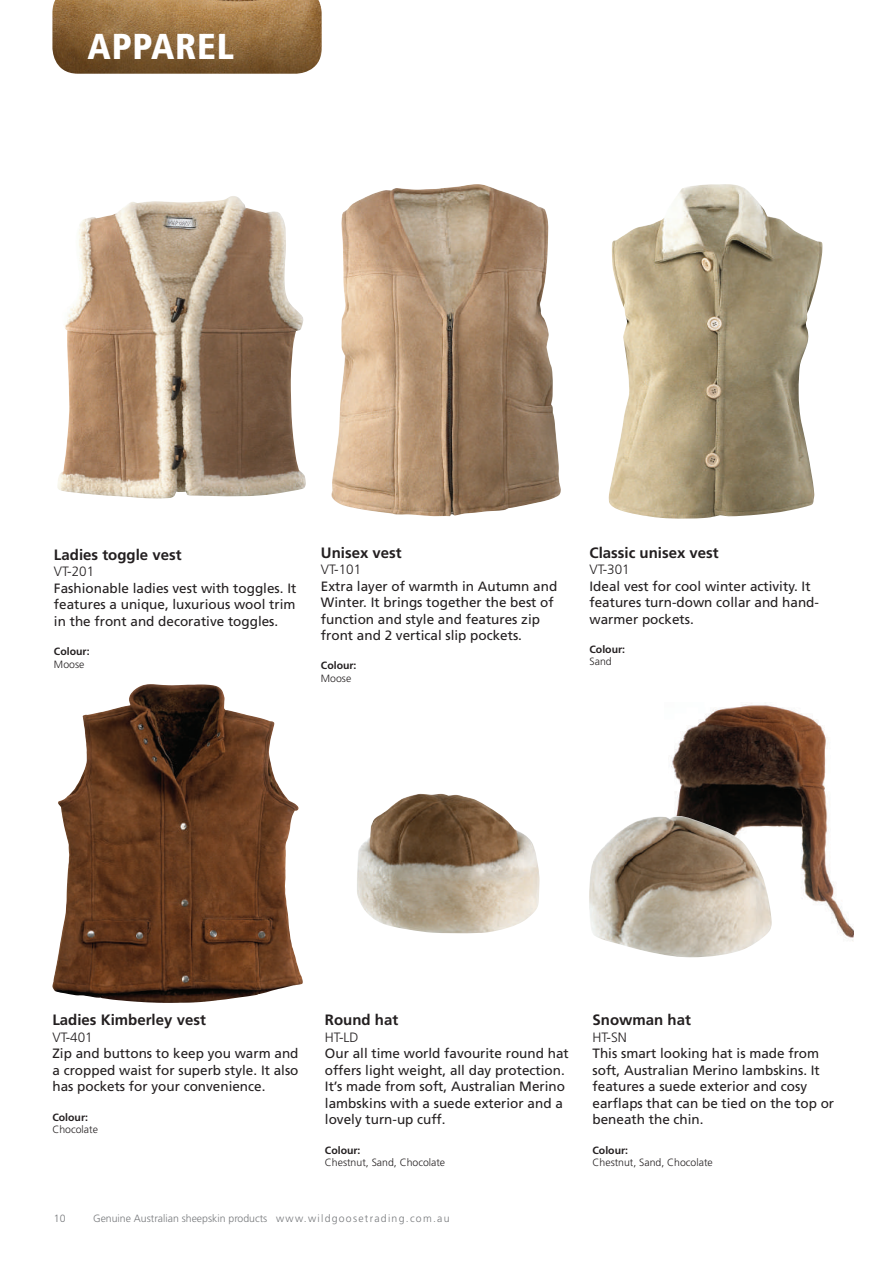
<style>
.page{position:relative;width:893px;height:1263px;background:#fff}
.page>*{position:absolute;margin:0;border:0;box-sizing:border-box;transform-origin:0 0}
.t1{font:900 condensed 36px "Frutiger LT Std";letter-spacing:.02em;color:#fff}
.t2{font:700 15px "Frutiger LT Std";color:#231f20}
.t3{font:13.5px/16.5px "Frutiger LT Std";color:#231f20}
.t4{font:300 13.5px "Frutiger LT Std";color:#231f20}
.t5{font:300 10.5px "Frutiger LT Std";color:#231f20}
.t6{font:300 10.5px "Frutiger LT Std";color:#76787b}
.t7{font:700 10.5px "Frutiger LT Std";color:#231f20}
</style>
<div class="page">
<img style="left:52px;top:0;width:270px;height:74px">
<img style="left:671px;top:703px;width:182px;height:238px">
<img style="left:52px;top:684px;width:251px;height:319px">
<img style="left:608px;top:184px;width:215px;height:335px">
<img style="left:357px;top:794px;width:182px;height:140px">
<img style="left:331px;top:184px;width:230px;height:332px">
<img style="left:589px;top:816px;width:183px;height:141px">
<img style="left:57px;top:196px;width:249px;height:303px">
<h1 class="t1" style="left:88px;top:25px;width:148px">APPAREL</h1>
<p class="t2" style="left:54px;top:546px;width:129px">Ladies toggle vest</p>
<p class="t4" style="left:54px;top:564px;width:42px">VT-201</p>
<p class="t3" style="left:54px;top:580px;width:244px;text-align:justify">Fashionable ladies vest with toggles. It features a unique, luxurious wool trim in the front and decorative toggles.</p>
<p class="t7" style="left:54px;top:645px;width:37px">Colour:</p>
<p class="t5" style="left:54px;top:658px;width:32px">Moose</p>
<p class="t2" style="left:321px;top:544px;width:82px">Unisex vest</p>
<p class="t4" style="left:321px;top:562px;width:42px">VT-101</p>
<p class="t3" style="left:321px;top:578px;width:238px">Extra layer of warmth in Autumn and Winter. It brings together the best of function and style and features zip front and 2 vertical slip pockets.</p>
<p class="t7" style="left:321px;top:659px;width:37px">Colour:</p>
<p class="t5" style="left:321px;top:672px;width:32px">Moose</p>
<p class="t2" style="left:589px;top:544px;width:131px">Classic unisex vest</p>
<p class="t4" style="left:589px;top:562px;width:42px">VT-301</p>
<p class="t3" style="left:589px;top:578px;width:231px">Ideal vest for cool winter activity. It features turn-down collar and hand&shy;warmer pockets.</p>
<p class="t7" style="left:589px;top:643px;width:37px">Colour:</p>
<p class="t5" style="left:589px;top:656px;width:24px">Sand</p>
<p class="t2" style="left:52px;top:1011px;width:155px">Ladies Kimberley vest</p>
<p class="t4" style="left:52px;top:1030px;width:42px">VT-401</p>
<p class="t3" style="left:52px;top:1045px;width:248px;text-align:justify">Zip and buttons to keep you warm and a cropped waist for superb style. It also has pockets for your convenience.</p>
<p class="t7" style="left:52px;top:1111px;width:37px">Colour:</p>
<p class="t5" style="left:52px;top:1123px;width:47px">Chocolate</p>
<p class="t2" style="left:325px;top:1011px;width:75px">Round hat</p>
<p class="t4" style="left:325px;top:1030px;width:35px">HT-LD</p>
<p class="t3" style="left:325px;top:1045px;width:245px">Our all time world favourite round hat offers light weight, all day protection.<br>It’s made from soft, Australian Merino lambskins with a suede exterior and a lovely turn-up cuff.</p>
<p class="t7" style="left:325px;top:1144px;width:37px">Colour:</p>
<p class="t5" style="left:325px;top:1156px;width:122px">Chestnut, Sand, Chocolate</p>
<p class="t6" style="left:54px;top:1212px;width:13px">10</p>
<p class="t6" style="left:93px;top:1212px;width:358px">Genuine Australian sheepskin products www.wildgoosetrading.com.au</p>
<p class="t2" style="left:593px;top:1011px;width:100px">Snowman hat</p>
<p class="t4" style="left:593px;top:1030px;width:36px">HT-SN</p>
<p class="t3" style="left:593px;top:1045px;width:243px">This smart looking hat is made from soft, Australian Merino lambskins. It features a suede exterior and cosy earflaps that can be tied on the top or beneath the chin.</p>
<p class="t7" style="left:593px;top:1144px;width:37px">Colour:</p>
<p class="t5" style="left:593px;top:1156px;width:122px">Chestnut, Sand, Chocolate</p>
</div>
